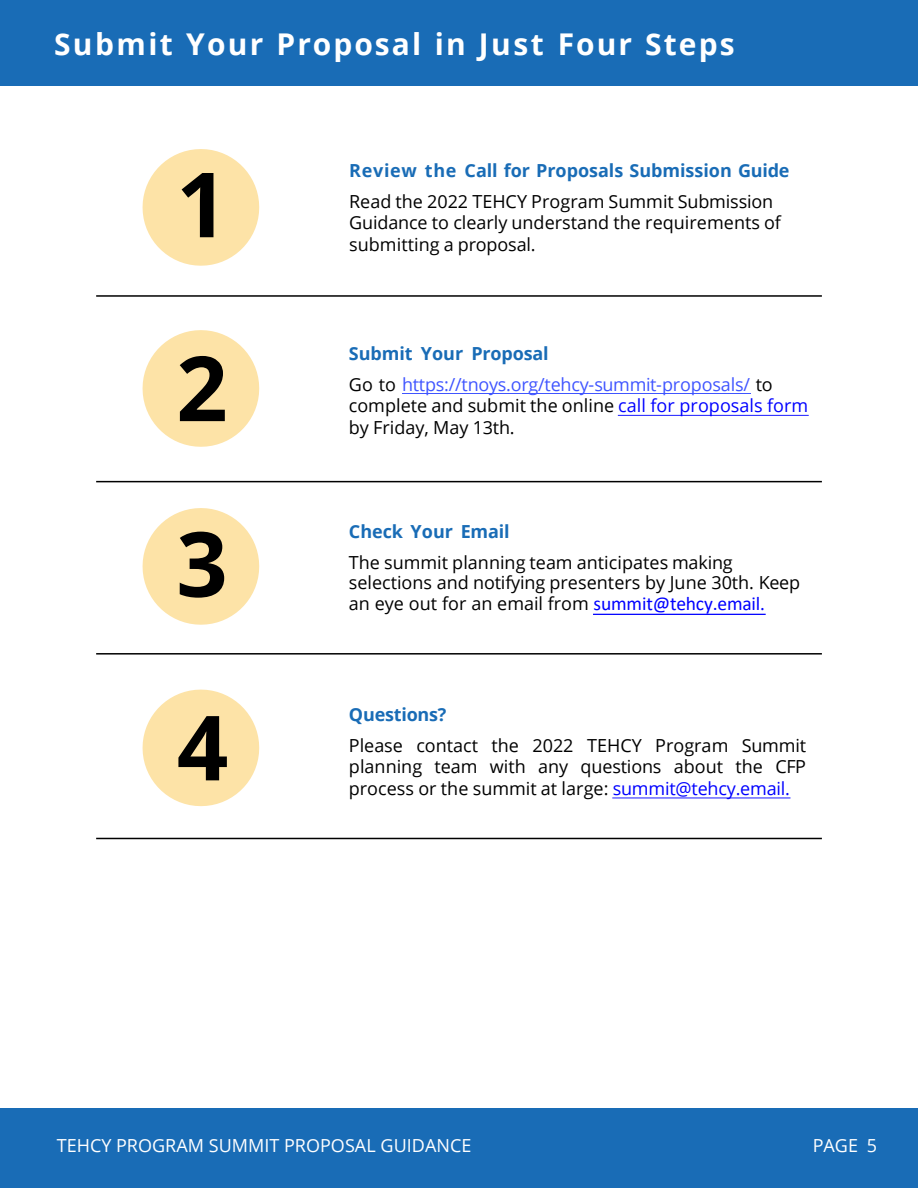
<style>
.page{position:relative;width:918px;height:1188px;background:#fff}
.page>*{position:absolute;margin:0;border:0;box-sizing:border-box;transform-origin:0 0}
.t1{font:700 90px "Open Sans";color:#000}
.t2{font:700 30px "Open Sans";letter-spacing:.07em;color:#fff}
.t3{font:18px/30.6px "Open Sans";color:#000}
.t4{font:18px/30.6px "Open Sans";letter-spacing:-.015em;color:#4055ff}
.t5{font:18px "Open Sans";color:#fff}
.s1{font-weight:700;color:#196cb6}
.s2{color:#000}
.s3{color:#00f}
.s4{font-family:"Calibri";font-size:19.5px;color:#00f}
</style>
<div class="page">
<div style="left:0;top:1108px;width:918px;height:80px;background:#196cb6"></div>
<div style="left:0;top:0;width:918px;height:85px;background:#196cb6"></div>
<hr style="left:96px;top:295px;width:726px;height:2px;background:#000">
<hr style="left:96px;top:481px;width:726px;height:1px;background:#000">
<hr style="left:96px;top:653px;width:726px;height:2px;background:#000">
<hr style="left:96px;top:838px;width:726px;height:1px;background:#000">
<svg style="left:143px;top:149px;width:116px;height:117px"></svg>
<svg style="left:143px;top:330px;width:116px;height:117px"></svg>
<svg style="left:143px;top:508px;width:116px;height:117px"></svg>
<svg style="left:143px;top:690px;width:116px;height:116px"></svg>
<svg style="left:593px;top:614px;width:173px;height:1px"></svg>
<svg style="left:612px;top:798px;width:179px;height:1px"></svg>
<hr style="left:402px;top:393px;width:348px;height:1px;background:#4055ff">
<svg style="left:618px;top:415px;width:191px;height:1px"></svg>
<h2 class="t2" style="left:54px;top:23px;width:682px">Submit Your Proposal in Just Four Steps</h2>
<p class="t1" style="left:176px;top:141px;width:53px">1</p>
<p class="t1" style="left:176px;top:325px;width:53px">2</p>
<p class="t1" style="left:176px;top:501px;width:53px">3</p>
<p class="t1" style="left:177px;top:684px;width:53px">4</p>
<p class="t3" style="left:349px;top:155px;width:442px"><span class="s1">Review the C</span><span class="s1">all for</span> <span class="s1">P</span><span class="s1">roposals</span> <span class="s1">Submission Guide<br></span>Read the 2022 TEHCY Program Summit Submission</p>
<p class="t3" style="left:349px;top:207px;width:433px">Guidance to clearly understand the requirements of</p>
<p class="t3" style="left:349px;top:228px;width:188px">submitting a proposal.</p>
<p class="t4" style="left:349px;top:338px;width:425px"><span class="s1">Submit Your Proposal<br></span><span class="s2">Go to</span> https://tnoys.org/tehcy-summit-proposals/ <span class="s2">to</span></p>
<p class="t3" style="left:349px;top:390px;width:461px">complete and submit the online <span class="s3">call for proposals form</span></p>
<p class="t3" style="left:349px;top:411px;width:167px">by Friday, May 13th.</p>
<p class="t3" style="left:349px;top:516px;width:385px;line-height:30px"><span class="s1">Check Your Email<br></span>The summit planning team anticipates making</p>
<p class="t3" style="left:349px;top:567px;width:453px">selections and notifying presenters by June 30th. Keep</p>
<p class="t3" style="left:349px;top:588px;width:418px">an eye out for an email from <span class="s4">summit@tehcy.email</span><span class="s3">.</span></p>
<p class="t3" style="left:349px;top:699px;width:459px"><span class="s1">Questions?<br></span>Please contact the 2022 TEHCY Program Summit</p>
<p class="t3" style="left:349px;top:751px;width:459px">planning team with any questions about the CFP</p>
<p class="t3" style="left:349px;top:773px;width:443px">process or the summit at large: <span class="s3">summit@tehcy.email.</span></p>
<p class="t5" style="left:57px;top:1133px;width:416px">TEHCY PROGRAM SUMMIT PROPOSAL GUIDANCE</p>
<p class="t5" style="left:813px;top:1133px;width:66px">PAGE 5</p>
</div>
